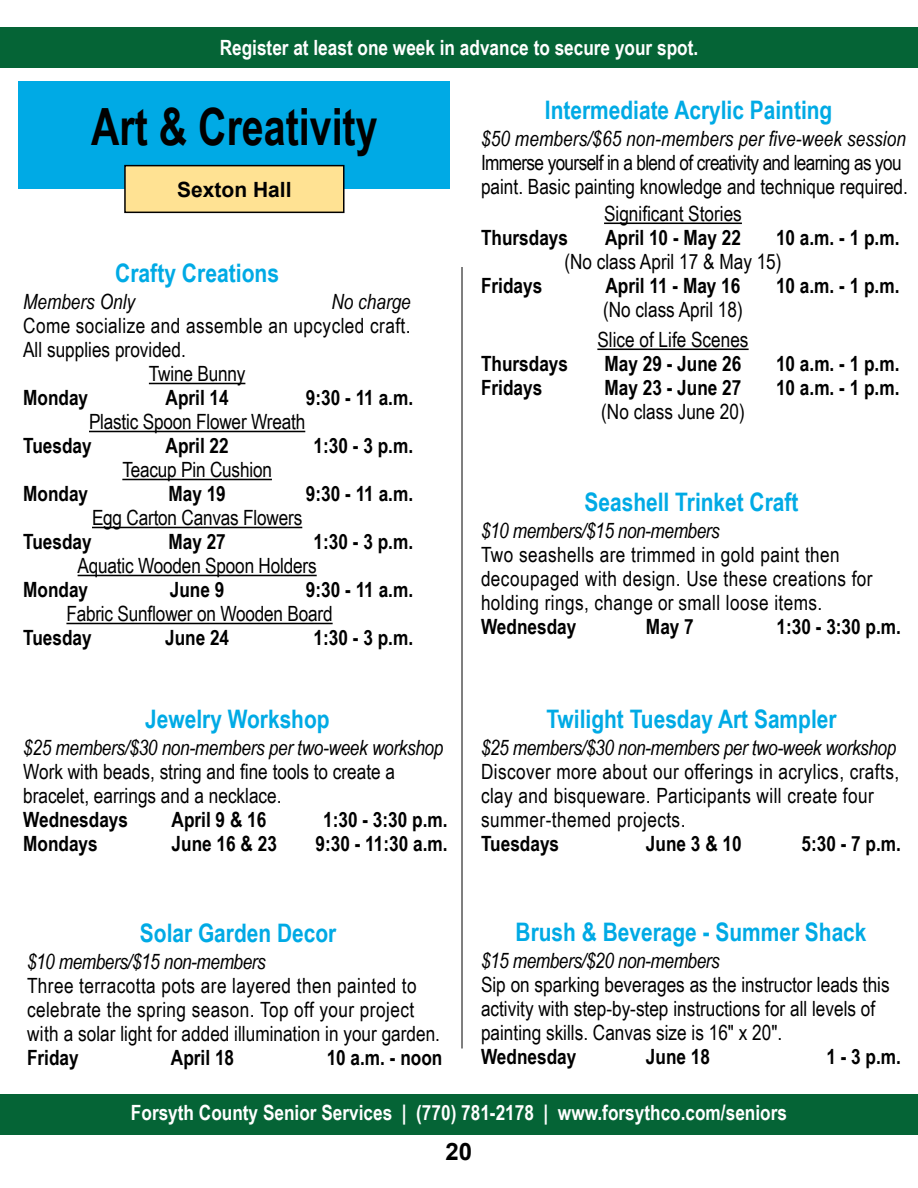
<style>
.page{position:relative;width:918px;height:1188px;background:#fff}
.page>*{position:absolute;margin:0;border:0;box-sizing:border-box;transform-origin:0 0}
.t1{font:700 51.3px "Arial Narrow";color:#000;scale:.93 1}
.t2{font:700 25.5px "Arial Narrow";color:#00aae5}
.t3{font:700 24px "Arial";color:#000}
.t4{font:21px/24px "Arial Narrow";color:#000}
.t5{font:700 21px "Arial Narrow";color:#000}
.t6{font:21px/24px "Arial Narrow";letter-spacing:.02em;color:#000}
.t7{font:italic 21px "Arial Narrow";letter-spacing:-.02em;color:#000}
.t8{font:700 21px "Arial Narrow";color:#fff}
.t9{font:italic 21px "Arial Narrow";letter-spacing:.005em;color:#000}
.t10{font:italic 21px "Arial Narrow";color:#000}
.t11{font:700 21px "Arial";color:#000}
</style>
<div class="page">
<div style="left:0;top:1094px;width:918px;height:40px;background:#056436"></div>
<div style="left:0;top:27px;width:918px;height:41px;background:#056436"></div>
<hr style="left:462px;top:267px;width:1px;height:782px;background:#000">
<hr style="left:149px;top:383px;width:96px;height:1px;background:#000">
<hr style="left:89px;top:431px;width:216px;height:1px;background:#000">
<hr style="left:122px;top:479px;width:150px;height:1px;background:#000">
<hr style="left:92px;top:527px;width:210px;height:1px;background:#000">
<hr style="left:78px;top:575px;width:239px;height:1px;background:#000">
<hr style="left:66px;top:623px;width:267px;height:1px;background:#000">
<div style="left:18px;top:81px;width:432px;height:108px;background:#00aae5"></div>
<div style="left:124px;top:165px;width:221px;height:48px;background:#ffe293;border:2px solid #000"></div>
<hr style="left:604px;top:223px;width:138px;height:1px;background:#000">
<hr style="left:597px;top:349px;width:152px;height:1px;background:#000">
<p class="t8" style="left:220px;top:31px;width:480px">Register at least one week in advance to secure your spot.</p>
<h1 class="t1" style="left:91px;top:88px;width:310px">Art &amp; Creativity</h1>
<p class="t11" style="left:177px;top:175px;width:116px">Sexton Hall</p>
<p class="t2" style="left:115px;top:254px;width:165px">Crafty Creations</p>
<p class="t10" style="left:23px;top:287px;width:113px">Members Only</p>
<p class="t10" style="left:331px;top:287px;width:81px">No charge</p>
<p class="t6" style="left:23px;top:313px;width:389px">Come socialize and assemble an upcycled craft.</p>
<p class="t4" style="left:23px;top:337px;width:164px">All supplies provided.</p>
<p class="t4" style="left:149px;top:361px;width:98px">Twine Bunny</p>
<p class="t5" style="left:23px;top:382px;width:67px">Monday</p>
<p class="t5" style="left:166px;top:382px;width:65px">April 14</p>
<p class="t5" style="left:306px;top:382px;width:109px">9:30 - 11 a.m.</p>
<p class="t4" style="left:89px;top:409px;width:218px">Plastic Spoon Flower Wreath</p>
<p class="t5" style="left:23px;top:430px;width:70px">Tuesday</p>
<p class="t5" style="left:166px;top:430px;width:65px">April 22</p>
<p class="t5" style="left:314px;top:430px;width:101px">1:30 - 3 p.m.</p>
<p class="t4" style="left:122px;top:457px;width:151px">Teacup Pin Cushion</p>
<p class="t5" style="left:23px;top:478px;width:67px">Monday</p>
<p class="t5" style="left:168px;top:478px;width:59px">May 19</p>
<p class="t5" style="left:306px;top:478px;width:109px">9:30 - 11 a.m.</p>
<p class="t4" style="left:92px;top:505px;width:212px">Egg Carton Canvas Flowers</p>
<p class="t5" style="left:23px;top:526px;width:70px">Tuesday</p>
<p class="t5" style="left:168px;top:526px;width:59px">May 27</p>
<p class="t5" style="left:314px;top:526px;width:101px">1:30 - 3 p.m.</p>
<p class="t4" style="left:78px;top:553px;width:241px">Aquatic Wooden Spoon Holders</p>
<p class="t5" style="left:23px;top:574px;width:67px">Monday</p>
<p class="t5" style="left:170px;top:574px;width:56px">June 9</p>
<p class="t5" style="left:306px;top:574px;width:109px">9:30 - 11 a.m.</p>
<p class="t4" style="left:66px;top:601px;width:268px">Fabric Sunflower on Wooden Board</p>
<p class="t5" style="left:23px;top:622px;width:70px">Tuesday</p>
<p class="t5" style="left:165px;top:622px;width:66px">June 24</p>
<p class="t5" style="left:314px;top:622px;width:101px">1:30 - 3 p.m.</p>
<p class="t2" style="left:145px;top:700px;width:186px">Jewelry Workshop</p>
<p class="t7" style="left:23px;top:733px;width:422px">$25 members/$30 non-members per two-week workshop</p>
<p class="t4" style="left:23px;top:759px;width:374px">Work with beads, string and fine tools to create a bracelet, earrings and a necklace.</p>
<p class="t5" style="left:23px;top:804px;width:106px">Wednesdays</p>
<p class="t5" style="left:172px;top:804px;width:96px">April 9 &amp; 16</p>
<p class="t5" style="left:323px;top:804px;width:126px">1:30 - 3:30 p.m.</p>
<p class="t5" style="left:23px;top:828px;width:76px">Mondays</p>
<p class="t5" style="left:172px;top:828px;width:107px">June 16 &amp; 23</p>
<p class="t5" style="left:316px;top:828px;width:134px">9:30 - 11:30 a.m.</p>
<p class="t2" style="left:140px;top:913px;width:198px">Solar Garden Decor</p>
<p class="t7" style="left:27px;top:947px;width:240px">$10 members/$15 non-members</p>
<p class="t6" style="left:27px;top:973px;width:415px">Three terracotta pots are layered then painted to celebrate the spring season. Top off your project with a solar light for added illumination in your garden.</p>
<p class="t5" style="left:27px;top:1041px;width:53px">Friday</p>
<p class="t5" style="left:171px;top:1041px;width:65px">April 18</p>
<p class="t5" style="left:327px;top:1041px;width:117px">10 a.m. - noon</p>
<p class="t2" style="left:545px;top:91px;width:289px">Intermediate Acrylic Painting</p>
<p class="t9" style="left:481px;top:124px;width:427px">$50 members/$65 non-members per five-week session</p>
<p class="t4" style="left:481px;top:150px;width:428px">Immerse yourself in a blend of creativity and learning as you paint. Basic painting knowledge and technique required.</p>
<p class="t4" style="left:604px;top:201px;width:139px">Significant Stories</p>
<p class="t5" style="left:481px;top:222px;width:89px">Thursdays</p>
<p class="t5" style="left:605px;top:222px;width:137px">April 10 - May 22</p>
<p class="t5" style="left:776px;top:222px;width:125px">10 a.m. - 1 p.m.</p>
<p class="t4" style="left:564px;top:249px;width:219px">(No class April 17 &amp; May 15)</p>
<p class="t5" style="left:481px;top:270px;width:63px">Fridays</p>
<p class="t5" style="left:606px;top:270px;width:136px">April 11 - May 16</p>
<p class="t5" style="left:776px;top:270px;width:125px">10 a.m. - 1 p.m.</p>
<p class="t4" style="left:597px;top:294px;width:153px;line-height:30px">(No class April 18)<br>Slice of Life Scenes</p>
<p class="t5" style="left:481px;top:348px;width:89px">Thursdays</p>
<p class="t5" style="left:605px;top:348px;width:138px">May 29 - June 26</p>
<p class="t5" style="left:776px;top:348px;width:125px">10 a.m. - 1 p.m.</p>
<p class="t5" style="left:481px;top:372px;width:63px">Fridays</p>
<p class="t5" style="left:605px;top:372px;width:138px">May 23 - June 27</p>
<p class="t5" style="left:776px;top:372px;width:125px">10 a.m. - 1 p.m.</p>
<p class="t4" style="left:601px;top:399px;width:145px">(No class June 20)</p>
<p class="t2" style="left:585px;top:482px;width:215px">Seashell Trinket Craft</p>
<p class="t7" style="left:481px;top:516px;width:240px">$10 members/$15 non-members</p>
<p class="t6" style="left:481px;top:541px;width:393px">Two seashells are trimmed in gold paint then decoupaged with design. Use these creations for holding rings, change or small loose items.</p>
<p class="t5" style="left:481px;top:610px;width:97px">Wednesday</p>
<p class="t5" style="left:646px;top:610px;width:49px">May 7</p>
<p class="t5" style="left:777px;top:610px;width:126px">1:30 - 3:30 p.m.</p>
<p class="t2" style="left:546px;top:700px;width:292px">Twilight Tuesday Art Sampler</p>
<p class="t7" style="left:481px;top:733px;width:417px">$25 members/$30 non-members per two-week workshop</p>
<p class="t6" style="left:481px;top:759px;width:420px">Discover more about our offerings in acrylics, crafts, clay and bisqueware. Participants will create four summer-themed projects.</p>
<p class="t5" style="left:481px;top:828px;width:80px">Tuesdays</p>
<p class="t5" style="left:646px;top:828px;width:97px">June 3 &amp; 10</p>
<p class="t5" style="left:801px;top:828px;width:101px">5:30 - 7 p.m.</p>
<p class="t2" style="left:516px;top:913px;width:352px">Brush &amp; Beverage - Summer Shack</p>
<p class="t7" style="left:481px;top:946px;width:240px">$15 members/$20 non-members</p>
<p class="t4" style="left:481px;top:972px;width:410px">Sip on sparking beverages as the instructor leads this activity with step-by-step instructions for all levels of painting skills. Canvas size is 16" x 20".</p>
<p class="t5" style="left:481px;top:1041px;width:97px">Wednesday</p>
<p class="t5" style="left:646px;top:1041px;width:66px">June 18</p>
<p class="t5" style="left:826px;top:1041px;width:76px">1 - 3 p.m.</p>
<p class="t8" style="left:131px;top:1096px;width:658px">Forsyth County Senior Services | (770) 781-2178 | www.forsythco.com/seniors</p>
<p class="t3" style="left:446px;top:1135px;width:28px">20</p>
</div>
